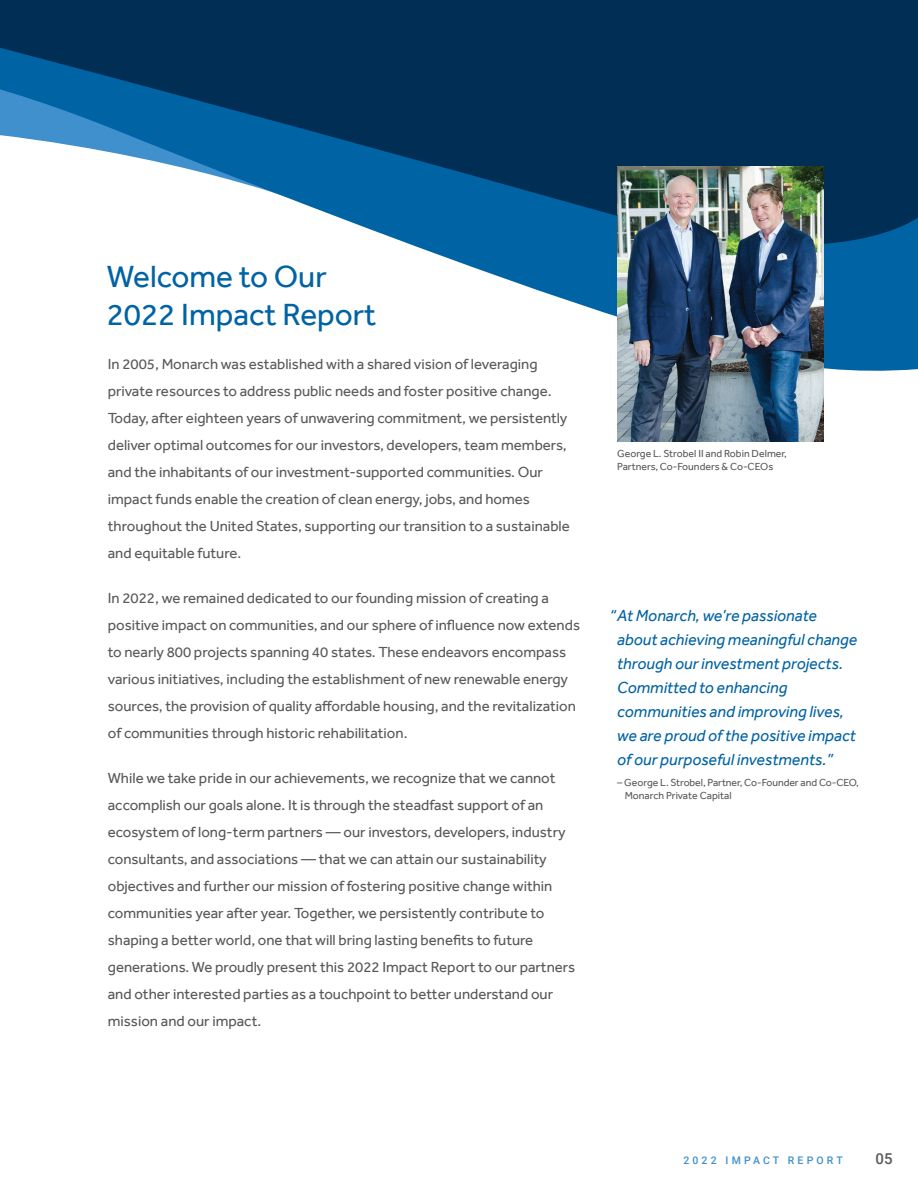
<style>
.page{position:relative;width:918px;height:1188px;background:#fff}
.page>*{position:absolute;margin:0;border:0;box-sizing:border-box;transform-origin:0 0}
.t1{font:31.5px/37.8px "Effra";color:#0063a4}
.t2{font:italic 16.5px/24px "Effra";color:#0063a4}
.t3{font:15px/27px "Effra";color:#58595b}
.t4{font:15px/27px "Effra";color:#57585a}
.t5{font:500 15px "Roboto";color:#5a595c}
.t6{font:10.5px/12.6px "Effra";color:#58595b}
.t7{font:500 10.5px "Roboto";letter-spacing:.3em;color:#3f90cd}
</style>
<div class="page">
<svg style="left:0;top:0;width:918px;height:371px"></svg>
<img style="left:617px;top:167px;width:207px;height:275px">
<h1 class="t1" style="left:107px;top:257px;width:271px">Welcome to Our<br>2022 Impact Report</h1>
<p class="t3" style="left:108px;top:351px;width:464px">In 2005, Monarch was established with a shared vision of leveraging private resources to address public needs and foster positive change.<br>Today, after eighteen years of unwavering commitment, we persistently deliver optimal outcomes for our investors, developers, team members, and the inhabitants of our investment-supported communities. Our impact funds enable the creation of clean energy, jobs, and homes throughout the United States, supporting our transition to a sustainable and equitable future.</p>
<p class="t3" style="left:108px;top:585px;width:474px">In 2022, we remained dedicated to our founding mission of creating a positive impact on communities, and our sphere of influence now extends to nearly 800 projects spanning 40 states. These endeavors encompass various initiatives, including the establishment of new renewable energy sources, the provision of quality affordable housing, and the revitalization of communities through historic rehabilitation.</p>
<p class="t4" style="left:108px;top:765px;width:469px">While we take pride in our achievements, we recognize that we cannot accomplish our goals alone. It is through the steadfast support of an ecosystem of long-term partners — our investors, developers, industry consultants, and associations — that we can attain our sustainability objectives and further our mission of fostering positive change within communities year after year. Together, we persistently contribute to shaping a better world, one that will bring lasting benefits to future generations. We proudly present this 2022 Impact Report to our partners and other interested parties as a touchpoint to better understand our mission and our impact.</p>
<p class="t6" style="left:617px;top:447px;width:171px">George L. Strobel II and Robin Delmer,<br>Partners, Co-Founders &amp; Co-CEOs</p>
<p class="t2" style="left:617px;top:604px;width:242px;text-indent:-8px">“At Monarch, we’re passionate about achieving meaningful change through our investment projects.<br>Committed to enhancing communities and improving lives, we are proud of the positive impact of our purposeful investments.”</p>
<p class="t6" style="left:625px;top:776px;width:236px;text-indent:-8px">– George L. Strobel, Partner, Co-Founder and Co-CEO,<br>Monarch Private Capital</p>
<p class="t7" style="left:683px;top:1153px;width:161px">2022 IMPACT REPORT</p>
<p class="t5" style="left:876px;top:1149px;width:19px">05</p>
</div>
